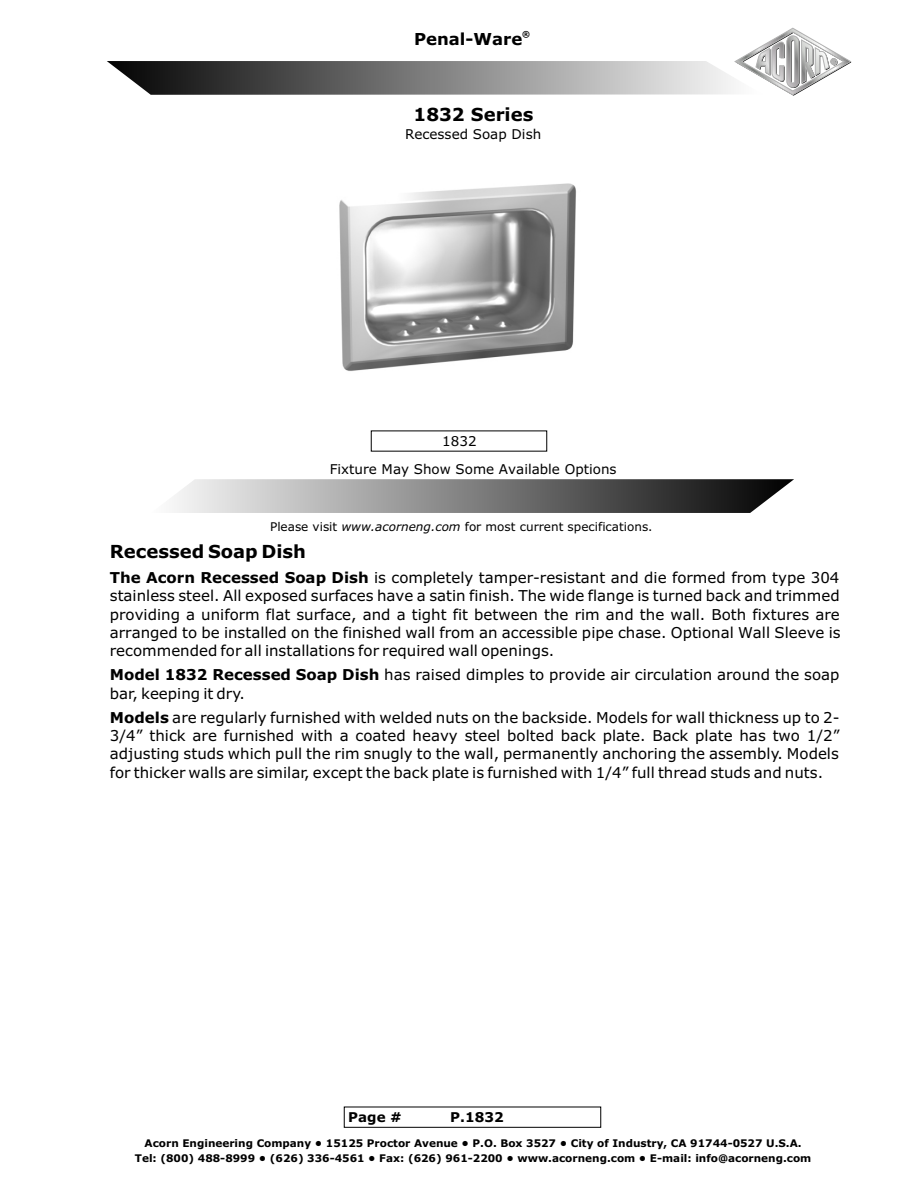
<style>
.page{position:relative;width:918px;height:1188px;background:#fff}
.page>*{position:absolute;margin:0;border:0;box-sizing:border-box;transform-origin:0 0}
.t1{font:700 18px "Verdana";color:#000}
.t2{font:700 16.5px "Verdana";color:#000}
.t3{font:15px/18.3px "Verdana";color:#000;text-align:justify}
.t4{font:13.5px "Verdana";color:#000}
.t5{font:700 13.5px "Verdana";color:#000}
.t6{font:12px "Verdana";color:#000}
.t7{font:700 10.5px/15px "Verdana";color:#000;text-align:center}
.t8{font:700 8.25px "Verdana";color:#000}
.s1{font-style:italic}
.s2{font-weight:700}
</style>
<div class="page">
<svg style="left:174px;top:479px;width:620px;height:34px;background:#838383"></svg>
<div style="left:344px;top:1107px;width:257px;height:21px;border:1px solid #000"></div>
<img style="left:339px;top:183px;width:237px;height:188px">
<svg style="left:107px;top:28px;width:744px;height:68px"></svg>
<p class="t8" style="left:522px;top:30px;width:9px">®</p>
<p class="t2" style="left:414px;top:32px;width:110px">Penal-Ware</p>
<p class="t1" style="left:414px;top:107px;width:121px">1832 Series</p>
<p class="t4" style="left:405px;top:128px;width:138px">Recessed Soap Dish</p>
<p class="t4" style="left:442px;top:436px;width:36px">1832</p>
<p class="t4" style="left:330px;top:464px;width:288px">Fixture May Show Some Available Options</p>
<p class="t6" style="left:270px;top:522px;width:384px">Please visit <span class="s1">www.acorneng.com</span> for most current specifications.</p>
<p class="t1" style="left:110px;top:544px;width:198px">Recessed Soap Dish</p>
<p class="t3" style="left:110px;top:570px;width:732px"><span class="s2">The Acorn Recessed Soap Dish</span> is completely tamper-resistant and die formed from type 304 stainless steel. All exposed surfaces have a satin finish. The wide flange is turned back and trimmed providing a uniform flat surface, and a tight fit between the rim and the wall. Both fixtures are arranged to be installed on the finished wall from an accessible pipe chase. Optional Wall Sleeve is recommended for all installations for required wall openings.</p>
<p class="t3" style="left:110px;top:667px;width:731px"><span class="s2">Model 1832 Recessed Soap Dish</span> has raised dimples to provide air circulation around the soap bar, keeping it dry.</p>
<p class="t3" style="left:110px;top:709px;width:731px"><span class="s2">Models</span> are regularly furnished with welded nuts on the backside. Models for wall thickness up to 2- 3/4” thick are furnished with a coated heavy steel bolted back plate. Back plate has two 1/2” adjusting studs which pull the rim snugly to the wall, permanently anchoring the assembly. Models for thicker walls are similar, except the back plate is furnished with 1/4” full thread studs and nuts.</p>
<p class="t5" style="left:348px;top:1112px;width:55px">Page #</p>
<p class="t5" style="left:450px;top:1112px;width:55px">P.1832</p>
<p class="t7" style="left:135px;top:1137px;width:678px">Acorn Engineering Company • 15125 Proctor Avenue • P.O. Box 3527 • City of Industry, CA 91744-0527 U.S.A.<br>Tel: (800) 488-8999 • (626) 336-4561 • Fax: (626) 961-2200 • www.acorneng.com • E-mail: info@acorneng.com</p>
</div>
